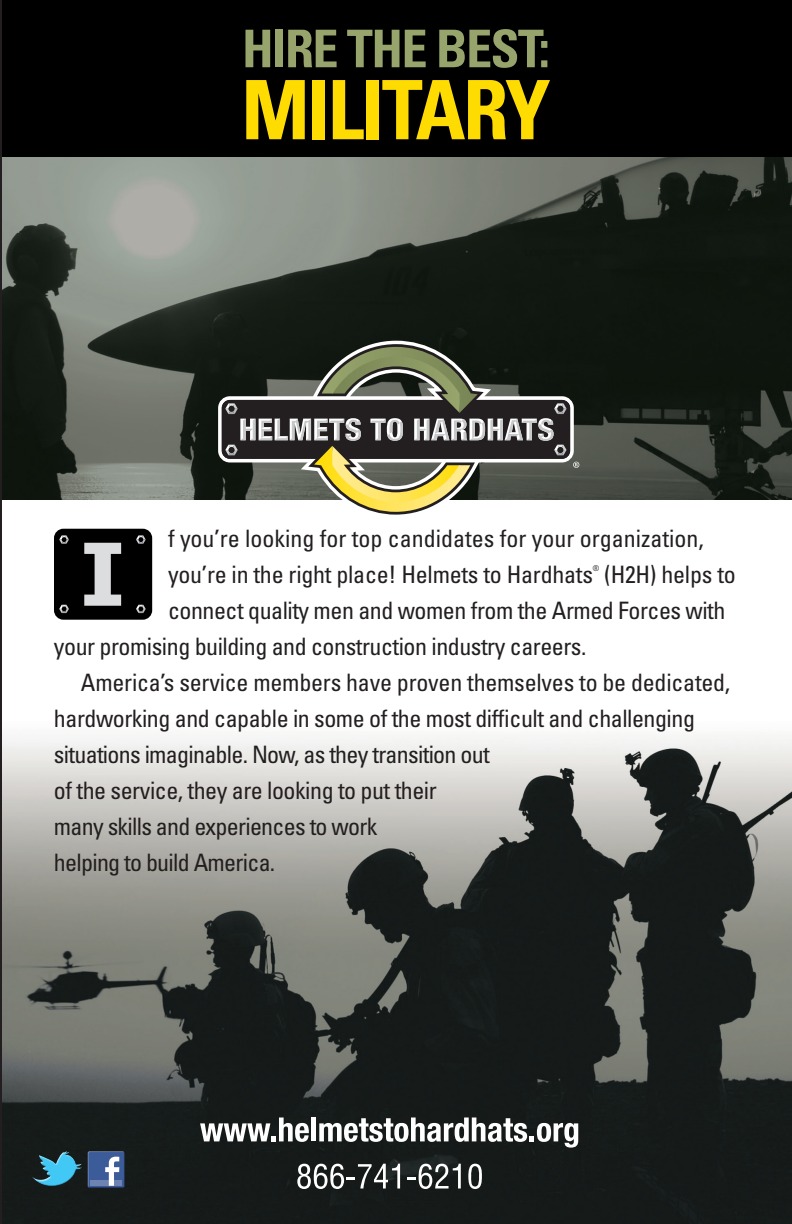
<style>
.page{position:relative;width:792px;height:1224px;background:#fff}
.page>*{position:absolute;margin:0;border:0;box-sizing:border-box;transform-origin:0 0}
.t1{font:700 condensed 82px "Univers";letter-spacing:-.03em;color:#ffdc01}
.t2{font:700 condensed 52px "Univers";letter-spacing:-.03em;color:#97a56c}
.t3{font:condensed 24px "Univers";letter-spacing:-.02em;color:#231f20}
.t4{font:condensed 24px/36px "Univers";color:#231f20}
.t5{font:condensed 8px "Univers";color:#231f20}
</style>
<div class="page">
<img style="left:1px;top:156px;width:791px;height:344px">
<img style="left:1px;top:670px;width:791px;height:554px">
<div style="left:0;top:0;width:792px;height:156px;background:#000001"></div>
<svg style="left:200px;top:1118px;width:109px;height:24px"></svg>
<div style="left:311px;top:1118px;width:5px;height:23px;background:#fff"></div>
<svg style="left:319px;top:1118px;width:259px;height:30px"></svg>
<svg style="left:297px;top:1164px;width:103px;height:25px"></svg>
<svg style="left:408px;top:1164px;width:53px;height:25px"></svg>
<svg style="left:468px;top:1164px;width:14px;height:25px"></svg>
<div style="left:218px;top:396px;width:356px;height:66px;border:4px solid #fff;border-radius:10px"></div>
<svg style="left:225px;top:334px;width:342px;height:181px;background:#626356"></svg>
<div style="left:54px;top:529px;width:98px;height:91px;background:#000001;border-radius:9px"></div>
<svg style="left:84px;top:543px;width:37px;height:63px"></svg>
<svg style="left:59px;top:535px;width:10px;height:9px"></svg>
<svg style="left:136px;top:535px;width:10px;height:9px"></svg>
<svg style="left:59px;top:605px;width:10px;height:8px"></svg>
<svg style="left:136px;top:605px;width:10px;height:8px"></svg>
<hr style="left:0;top:0;width:1px;height:1224px;background:#231f20">
<div style="left:88px;top:1151px;width:37px;height:36px;background:#fff;opacity:.75"></div>
<div style="left:88px;top:1152px;width:37px;height:37px;background:#231f20;opacity:.75"></div>
<div style="left:31px;top:1151px;width:51px;height:35px;background:#231f20;opacity:.75"></div>
<svg style="left:573px;top:462px;width:6px;height:6px"></svg>
<h2 class="t2" style="left:242px;top:17px;width:310px">HIRE THE BEST:</h2>
<h1 class="t1" style="left:241px;top:60px;width:311px">MILITARY</h1>
<p class="t4" style="left:168px;top:520px;width:537px">f you’re looking for top candidates for your organization, you’re in the right place! Helmets to Hardhats</p>
<p class="t5" style="left:593px;top:563px;width:8px">®</p>
<p class="t3" style="left:604px;top:559px;width:133px">(H2H) helps to</p>
<p class="t3" style="left:168px;top:595px;width:559px">connect quality men and women from the Armed Forces with</p>
<p class="t3" style="left:54px;top:631px;width:534px">your promising building and construction industry careers.</p>
<p class="t3" style="left:81px;top:667px;width:651px">America’s service members have proven themselves to be dedicated,</p>
<p class="t3" style="left:54px;top:703px;width:643px">hardworking and capable in some of the most difficult and challenging</p>
<p class="t3" style="left:54px;top:739px;width:437px">situations imaginable. Now, as they transition out</p>
<p class="t3" style="left:54px;top:775px;width:384px">of the service, they are looking to put their</p>
<p class="t3" style="left:54px;top:811px;width:325px">many skills and experiences to work</p>
<p class="t3" style="left:54px;top:847px;width:223px">helping to build America.</p>
</div>
